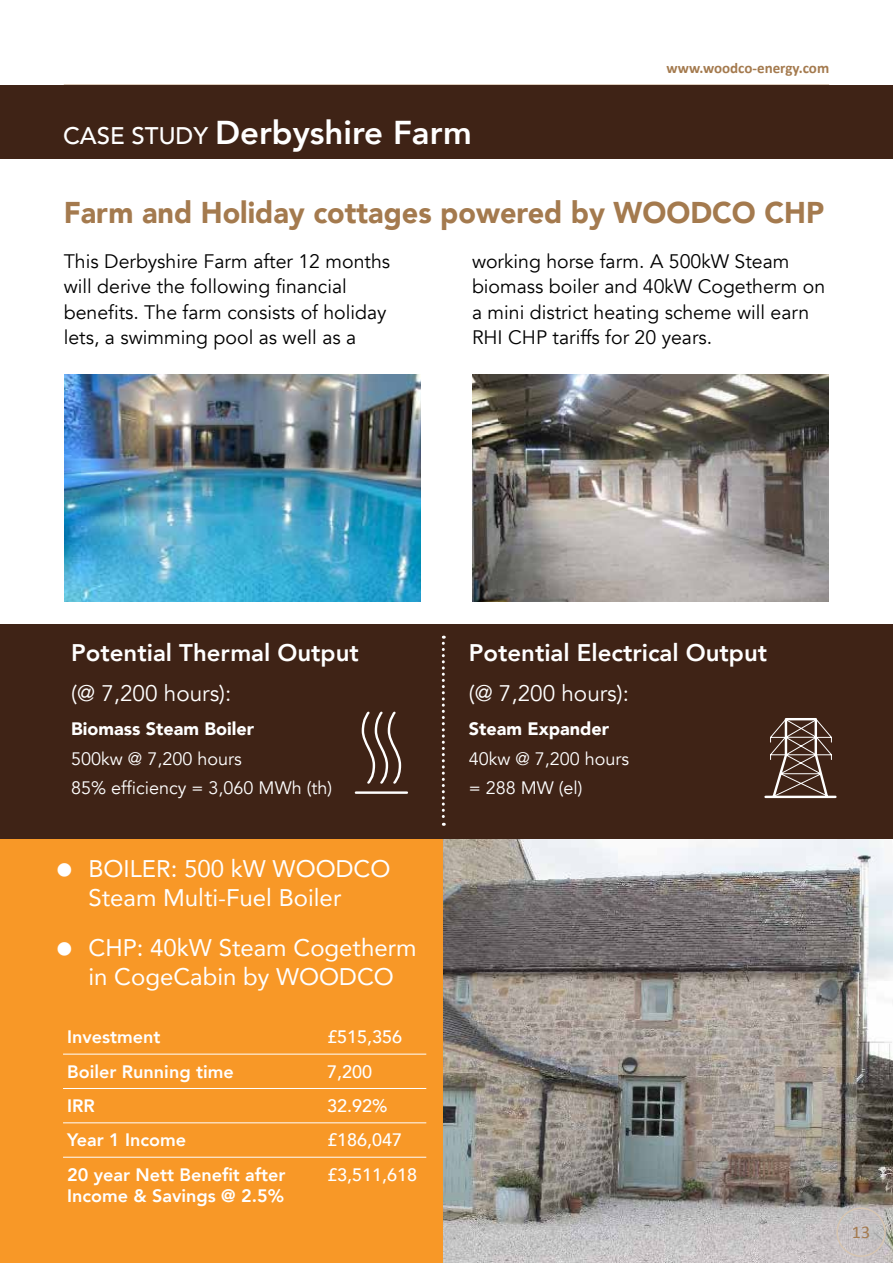
<style>
.page{position:relative;width:893px;height:1263px;background:#fff}
.page>*{position:absolute;margin:0;border:0;box-sizing:border-box;transform-origin:0 0}
.t1{font:800 33px "Avenir";color:#fff}
.t2{font:900 30px "Avenir";color:#a47a4e;scale:.96 1}
.t3{font:24px/28.8px "Avenir";color:#fff}
.t4{font:800 24px "Avenir";color:#fff}
.t5{font:22.5px "Avenir";color:#fff}
.t6{font:19.5px/25.5px "Avenir";color:#000}
.t7{font:800 18px "Avenir";color:#fff}
.t8{font:18px/29.5px "Avenir";color:#fff}
.t9{font:500 18px "Avenir";color:#fff}
.t10{font:900 18px "Avenir";color:#fff}
.t11{font:18px "Calibri";color:#a47a4e}
.t12{font:700 15px "Calibri";color:#a47a4e}
.s1{font-weight:500;font-size:24px}
</style>
<div class="page">
<img style="left:442px;top:838px;width:451px;height:425px">
<div style="left:836px;top:1207px;width:50px;height:50px;border:2px solid #d7c5b0;border-radius:50%"></div>
<div style="left:0;top:85px;width:893px;height:73px;background:#3f2316"></div>
<div style="left:0;top:821px;width:442px;height:442px;background:#f89827"></div>
<div style="left:0;top:624px;width:893px;height:214px;background:#3f2316"></div>
<svg style="left:354px;top:711px;width:54px;height:83px"></svg>
<svg style="left:764px;top:718px;width:73px;height:81px"></svg>
<svg style="left:442px;top:636px;width:3px;height:190px"></svg>
<img style="left:64px;top:374px;width:357px;height:227px">
<img style="left:472px;top:374px;width:356px;height:227px">
<hr style="left:63px;top:1054px;width:363px;height:1px;background:#fff">
<hr style="left:63px;top:1088px;width:363px;height:1px;background:#fff">
<hr style="left:63px;top:1122px;width:363px;height:1px;background:#fff">
<hr style="left:63px;top:1157px;width:363px;height:1px;background:#fff">
<h1 class="t1" style="left:63px;top:102px;width:410px"><span class="s1">CASE STUDY</span> Derbyshire Farm</h1>
<p class="t12" style="left:667px;top:58px;width:164px">www.woodco-energy.com</p>
<h2 class="t2" style="left:64px;top:186px;width:794px">Farm and Holiday cottages powered by WOODCO CHP</h2>
<p class="t6" style="left:64px;top:248px;width:328px">This Derbyshire Farm after 12 months will derive the following financial benefits. The farm consists of holiday lets, a swimming pool as well as a</p>
<p class="t6" style="left:472px;top:248px;width:355px">working horse farm. A 500kW Steam biomass boiler and 40kW Cogetherm on a mini district heating scheme will earn RHI CHP tariffs for 20 years.</p>
<p class="t4" style="left:71px;top:631px;width:289px">Potential Thermal Output</p>
<p class="t5" style="left:71px;top:680px;width:162px">(@ 7,200 hours):</p>
<p class="t10" style="left:71px;top:714px;width:184px">Biomass Steam Boiler</p>
<p class="t8" style="left:71px;top:744px;width:262px">500kw @ 7,200 hours<br>85% efficiency = 3,060 MWh (th)</p>
<p class="t3" style="left:88px;top:854px;width:301px">Boiler: 500 kW WOODCO<br>Steam Multi-Fuel Boiler</p>
<p class="t3" style="left:88px;top:932px;width:330px">CHP: 40kW Steam Cogetherm in CogeCabin by WOODCO</p>
<p class="t7" style="left:67px;top:1020px;width:95px">Investment</p>
<p class="t9" style="left:327px;top:1021px;width:77px">£515,356</p>
<p class="t7" style="left:67px;top:1055px;width:168px">Boiler Running time</p>
<p class="t9" style="left:327px;top:1056px;width:47px">7,200</p>
<p class="t7" style="left:67px;top:1089px;width:29px">IRR</p>
<p class="t9" style="left:327px;top:1090px;width:62px">32.92%</p>
<p class="t7" style="left:67px;top:1124px;width:120px">Year 1 Income</p>
<p class="t9" style="left:327px;top:1124px;width:77px">£186,047</p>
<p class="t7" style="left:67px;top:1158px;width:220px">20 year Nett Benefit after</p>
<p class="t9" style="left:327px;top:1159px;width:92px">£3,511,618</p>
<p class="t7" style="left:67px;top:1179px;width:218px">Income &amp; Savings @ 2.5%</p>
<p class="t4" style="left:469px;top:631px;width:300px">Potential Electrical Output</p>
<p class="t5" style="left:469px;top:680px;width:162px">(@ 7,200 hours):</p>
<p class="t10" style="left:469px;top:714px;width:142px">Steam Expander</p>
<p class="t8" style="left:469px;top:744px;width:162px">40kw @ 7,200 hours = 288 MW (el)</p>
<p class="t11" style="left:852px;top:1221px;width:20px">13</p>
</div>
